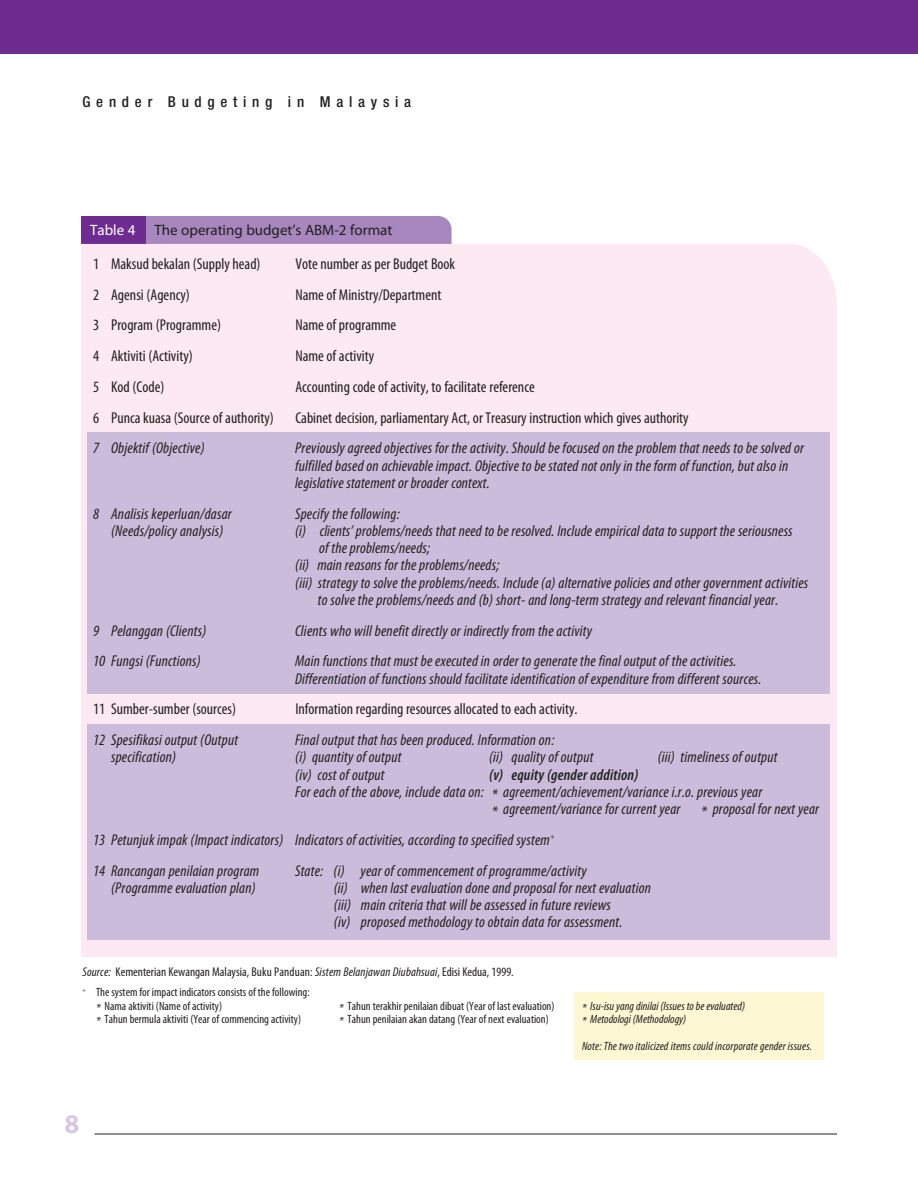
<style>
.page{position:relative;width:918px;height:1188px;background:#fff}
.page>*{position:absolute;margin:0;border:0;box-sizing:border-box;transform-origin:0 0}
.t1{font:700 27px "Myriad Pro";color:#d5c9e2}
.t2{font:italic condensed 15.75px/17.2px "Myriad Pro";letter-spacing:.01em;color:#231f20}
.t3{font:condensed 15.75px "Myriad Pro";color:#231f20}
.t4{font:italic 600 condensed 15.75px "Myriad Pro";letter-spacing:.01em;color:#231f20}
.t5{font:15px "Myriad Pro";color:#231f20}
.t6{font:500 condensed 15px "Helvetica Neue";letter-spacing:.385em;color:#231f20}
.t7{font:15px "Myriad Pro";color:#fff}
.t8{font:condensed 12.75px "Myriad Pro";color:#231f20}
.t9{font:condensed 12px/13.5px "Myriad Pro";color:#231f20}
.t10{font:italic condensed 12px "Myriad Pro";color:#231f20}
.s1{font-style:italic}
</style>
<div class="page">
<hr style="left:94px;top:1134px;width:743px;height:1px;background:#231f20">
<div style="left:0;top:0;width:918px;height:54px;background:#6e2c91"></div>
<div style="left:574px;top:992px;width:250px;height:68px;background:#fef7d4"></div>
<div style="left:124px;top:216px;width:328px;height:42px;background:#a787be;border-radius:14px"></div>
<div style="left:81px;top:216px;width:64px;height:42px;background:#6e2c91"></div>
<div style="left:81px;top:244px;width:756px;height:713px;background:#fce9f1"></div>
<div style="left:88px;top:433px;width:742px;height:261px;background:#ccbcdb"></div>
<div style="left:88px;top:724px;width:742px;height:216px;background:#ccbcdb"></div>
<p class="t6" style="left:82px;top:96px;width:330px">Gender Budgeting in Malaysia</p>
<p class="t7" style="left:90px;top:224px;width:47px">Table 4</p>
<p class="t5" style="left:154px;top:224px;width:239px">The operating budget’s ABM-2 format</p>
<p class="t3" style="left:93px;top:258px;width:169px">1 Maksud bekalan (Supply head)</p>
<p class="t3" style="left:295px;top:258px;width:161px">Vote number as per Budget Book</p>
<p class="t3" style="left:93px;top:289px;width:98px">2 Agensi (Agency)</p>
<p class="t3" style="left:295px;top:289px;width:148px">Name of Ministry/Department</p>
<p class="t3" style="left:93px;top:320px;width:130px">3 Program (Programme)</p>
<p class="t3" style="left:295px;top:320px;width:103px">Name of programme</p>
<p class="t3" style="left:93px;top:350px;width:101px">4 Aktiviti (Activity)</p>
<p class="t3" style="left:295px;top:350px;width:80px">Name of activity</p>
<p class="t3" style="left:93px;top:381px;width:73px">5 Kod (Code)</p>
<p class="t3" style="left:295px;top:381px;width:241px">Accounting code of activity, to facilitate reference</p>
<p class="t3" style="left:93px;top:412px;width:182px">6 Punca kuasa (Source of authority)</p>
<p class="t3" style="left:295px;top:412px;width:395px">Cabinet decision, parliamentary Act, or Treasury instruction which gives authority</p>
<p class="t2" style="left:93px;top:441px;width:113px">7 Objektif (Objective)</p>
<p class="t2" style="left:295px;top:441px;width:511px">Previously agreed objectives for the activity. Should be focused on the problem that needs to be solved or fulfilled based on achievable impact. Objective to be stated not only in the form of function, but also in legislative statement or broader context.</p>
<p class="t2" style="left:93px;top:506px;width:140px">8 Analisis keperluan/dasar</p>
<p class="t2" style="left:295px;top:506px;width:106px">Specify the following:</p>
<p class="t2" style="left:111px;top:523px;width:114px">(Needs/policy analysis)</p>
<p class="t2" style="left:295px;top:523px;width:499px">(i) clients’ problems/needs that need to be resolved. Include empirical data to support the seriousness</p>
<p class="t2" style="left:319px;top:541px;width:112px">of the problems/needs;</p>
<p class="t2" style="left:295px;top:558px;width:206px">(ii) main reasons for the problems/needs;</p>
<p class="t2" style="left:295px;top:575px;width:515px">(iii) strategy to solve the problems/needs. Include (a) alternative policies and other government activities</p>
<p class="t2" style="left:318px;top:592px;width:462px">to solve the problems/needs and (b) short- and long-term strategy and relevant financial year.</p>
<p class="t2" style="left:93px;top:623px;width:115px">9 Pelanggan (Clients)</p>
<p class="t2" style="left:295px;top:623px;width:299px">Clients who will benefit directly or indirectly from the activity</p>
<p class="t2" style="left:93px;top:654px;width:109px">10 Fungsi (Functions)</p>
<p class="t2" style="left:295px;top:654px;width:468px">Main functions that must be executed in order to generate the final output of the activities.<br>Differentiation of functions should facilitate identification of expenditure from different sources.</p>
<p class="t3" style="left:93px;top:704px;width:145px">11 Sumber-sumber (sources)</p>
<p class="t3" style="left:295px;top:704px;width:284px">Information regarding resources allocated to each activity.</p>
<p class="t2" style="left:93px;top:733px;width:147px">12 Spesifikasi output (Output</p>
<p class="t2" style="left:295px;top:733px;width:261px">Final output that has been produced. Information on:</p>
<p class="t2" style="left:111px;top:750px;width:67px">specification)</p>
<p class="t2" style="left:295px;top:750px;width:108px">(i) quantity of output</p>
<p class="t2" style="left:489px;top:750px;width:106px">(ii) quality of output</p>
<p class="t2" style="left:658px;top:750px;width:121px">(iii) timeliness of output</p>
<p class="t2" style="left:295px;top:767px;width:91px">(iv) cost of output</p>
<p class="t4" style="left:489px;top:769px;width:151px">(v) equity (gender addition)</p>
<p class="t2" style="left:492px;top:784px;width:272px;text-indent:-197px">For each of the above, include data on: * agreement/achievement/variance i.r.o. previous year * agreement/variance for current year</p>
<p class="t2" style="left:701px;top:802px;width:120px">* proposal for next year</p>
<p class="t2" style="left:93px;top:826px;width:463px;line-height:30.8px">13 Petunjuk impak (Impact indicators) Indicators of activities, according to specified system<sup>+<br></sup>14 Rancangan penilaian program</p>
<p class="t2" style="left:295px;top:863px;width:293px">State: (i) year of commencement of programme/activity</p>
<p class="t2" style="left:111px;top:880px;width:146px">(Programme evaluation plan)</p>
<p class="t2" style="left:334px;top:880px;width:319px">(ii) when last evaluation done and proposal for next evaluation (iii) main criteria that will be assessed in future reviews<br>(iv) proposed methodology to obtain data for assessment.</p>
<p class="t8" style="left:82px;top:968px;width:433px"><span class="s1">Source:</span> Kementerian Kewangan Malaysia, Buku Panduan: <span class="s1">Sistem Belanjawan Diubahsuai</span>, Edisi Kedua, 1999.</p>
<p class="t9" style="left:96px;top:986px;width:215px;text-indent:-14px"><sup>+</sup> The system for impact indicators consists of the following: <span class="s1">*</span> Nama aktiviti (Name of activity)</p>
<p class="t9" style="left:339px;top:1000px;width:217px"><span class="s1">*</span> Tahun terakhir penilaian dibuat (Year of last evaluation)</p>
<p class="t10" style="left:582px;top:1001px;width:165px">* Isu-isu yang dinilai (Issues to be evaluated)</p>
<p class="t9" style="left:96px;top:1013px;width:207px"><span class="s1">*</span> Tahun bermula aktiviti (Year of commencing activity)</p>
<p class="t9" style="left:339px;top:1013px;width:211px"><span class="s1">*</span> Tahun penilaian akan datang (Year of next evaluation)</p>
<p class="t10" style="left:582px;top:1015px;width:106px">* Metodologi (Methodology)</p>
<p class="t10" style="left:582px;top:1042px;width:232px">Note: The two italicized items could incorporate gender issues.</p>
<h1 class="t1" style="left:65px;top:1113px;width:16px">8</h1>
</div>
